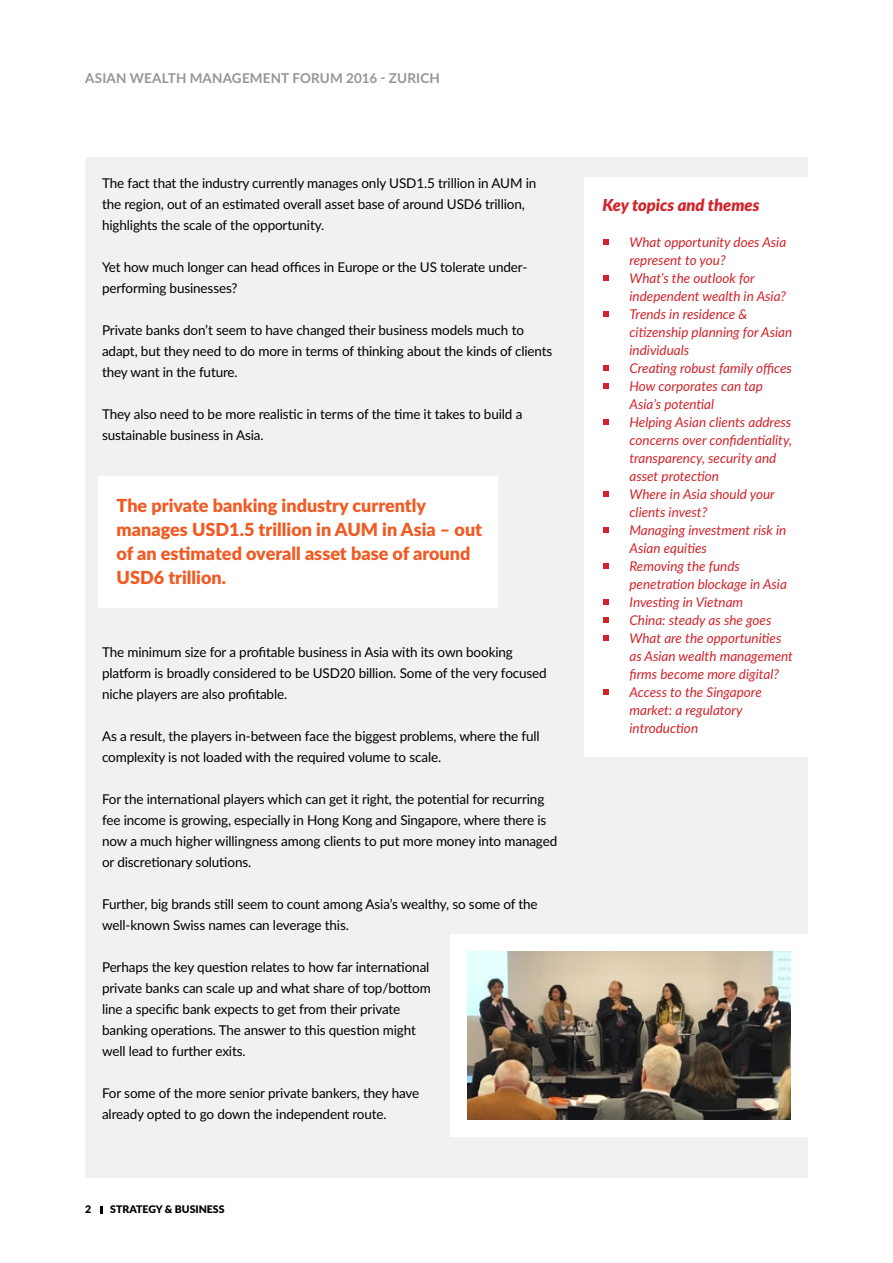
<style>
.page{position:relative;width:893px;height:1263px;background:#fff}
.page>*{position:absolute;margin:0;border:0;box-sizing:border-box;transform-origin:0 0}
.t1{font:900 18px/24px "Lato";color:#f15a22}
.t2{font:italic 900 16.5px "Lato";color:#d2232a}
.t3{font:13.5px/21px "Lato";letter-spacing:-.01em;color:#000}
.t4{font:italic 13.5px/18px "Lato";color:#d2232a}
.t5{font:700 13.5px "Lato";letter-spacing:.01em;color:#939598}
.t6{font:900 10.5px "Lato";color:#000}
</style>
<div class="page">
<svg style="left:101px;top:1206px;width:2px;height:7px"></svg>
<div style="left:86px;top:157px;width:722px;height:1021px;background:#f1f1f2"></div>
<div style="left:584px;top:177px;width:224px;height:580px;background:#fff"></div>
<svg style="left:603px;top:239px;width:5px;height:6px"></svg>
<svg style="left:603px;top:275px;width:5px;height:6px"></svg>
<svg style="left:603px;top:311px;width:5px;height:6px"></svg>
<svg style="left:603px;top:365px;width:5px;height:6px"></svg>
<svg style="left:603px;top:383px;width:5px;height:6px"></svg>
<svg style="left:603px;top:419px;width:5px;height:6px"></svg>
<svg style="left:603px;top:491px;width:5px;height:6px"></svg>
<svg style="left:603px;top:527px;width:5px;height:6px"></svg>
<svg style="left:603px;top:563px;width:5px;height:6px"></svg>
<svg style="left:603px;top:599px;width:5px;height:6px"></svg>
<svg style="left:603px;top:617px;width:5px;height:6px"></svg>
<svg style="left:603px;top:635px;width:5px;height:6px"></svg>
<svg style="left:603px;top:689px;width:5px;height:6px"></svg>
<div style="left:98px;top:476px;width:399px;height:132px;background:#fff"></div>
<div style="left:451px;top:934px;width:357px;height:203px;background:#fff"></div>
<img style="left:468px;top:951px;width:323px;height:168px">
<p class="t5" style="left:85px;top:68px;width:356px">ASIAN WEALTH MANAGEMENT FORUM 2016 - ZURICH</p>
<p class="t3" style="left:102px;top:172px;width:436px">The fact that the industry currently manages only USD1.5 trillion in AUM in the region, out of an estimated overall asset base of around USD6 trillion, highlights the scale of the opportunity.</p>
<p class="t3" style="left:102px;top:256px;width:427px">Yet how much longer can head offices in Europe or the US tolerate under&shy;performing businesses?</p>
<p class="t3" style="left:102px;top:319px;width:452px">Private banks don’t seem to have changed their business models much to adapt, but they need to do more in terms of thinking about the kinds of clients they want in the future.</p>
<p class="t3" style="left:102px;top:403px;width:422px">They also need to be more realistic in terms of the time it takes to build a sustainable business in Asia.</p>
<h1 class="t1" style="left:117px;top:492px;width:367px">The private banking industry currently manages USD1.5 trillion in AUM in Asia – out of an estimated overall asset base of around USD6 trillion.</h1>
<p class="t3" style="left:102px;top:641px;width:446px">The minimum size for a profitable business in Asia with its own booking platform is broadly considered to be USD20 billion. Some of the very focused niche players are also profitable.</p>
<p class="t3" style="left:102px;top:725px;width:439px">As a result, the players in-between face the biggest problems, where the full complexity is not loaded with the required volume to scale.</p>
<p class="t3" style="left:102px;top:788px;width:457px">For the international players which can get it right, the potential for recurring fee income is growing, especially in Hong Kong and Singapore, where there is now a much higher willingness among clients to put more money into managed or discretionary solutions.</p>
<p class="t3" style="left:102px;top:893px;width:437px">Further, big brands still seem to count among Asia’s wealthy, so some of the well-known Swiss names can leverage this.</p>
<p class="t3" style="left:102px;top:956px;width:330px">Perhaps the key question relates to how far international private banks can scale up and what share of top/bottom line a specific bank expects to get from their private banking operations. The answer to this question might well lead to further exits.</p>
<p class="t3" style="left:102px;top:1082px;width:319px">For some of the more senior private bankers, they have already opted to go down the independent route.</p>
<p class="t6" style="left:85px;top:1201px;width:8px">2</p>
<p class="t6" style="left:110px;top:1201px;width:116px">STRATEGY &amp; BUSINESS</p>
<p class="t2" style="left:602px;top:192px;width:158px">Key topics and themes</p>
<p class="t4" style="left:629px;top:232px;width:165px">What opportunity does Asia represent to you?<br>What’s the outlook for independent wealth in Asia?<br>Trends in residence &amp; citizenship planning for Asian individuals<br>Creating robust family offices<br>How corporates can tap<br>Asia’s potential<br>Helping Asian clients address concerns over confidentiality, transparency, security and asset protection<br>Where in Asia should your clients invest?<br>Managing investment risk in<br>Asian equities<br>Removing the funds penetration blockage in Asia<br>Investing in Vietnam<br>China: steady as she goes<br>What are the opportunities as Asian wealth management firms become more digital?<br>Access to the Singapore market: a regulatory introduction</p>
</div>
